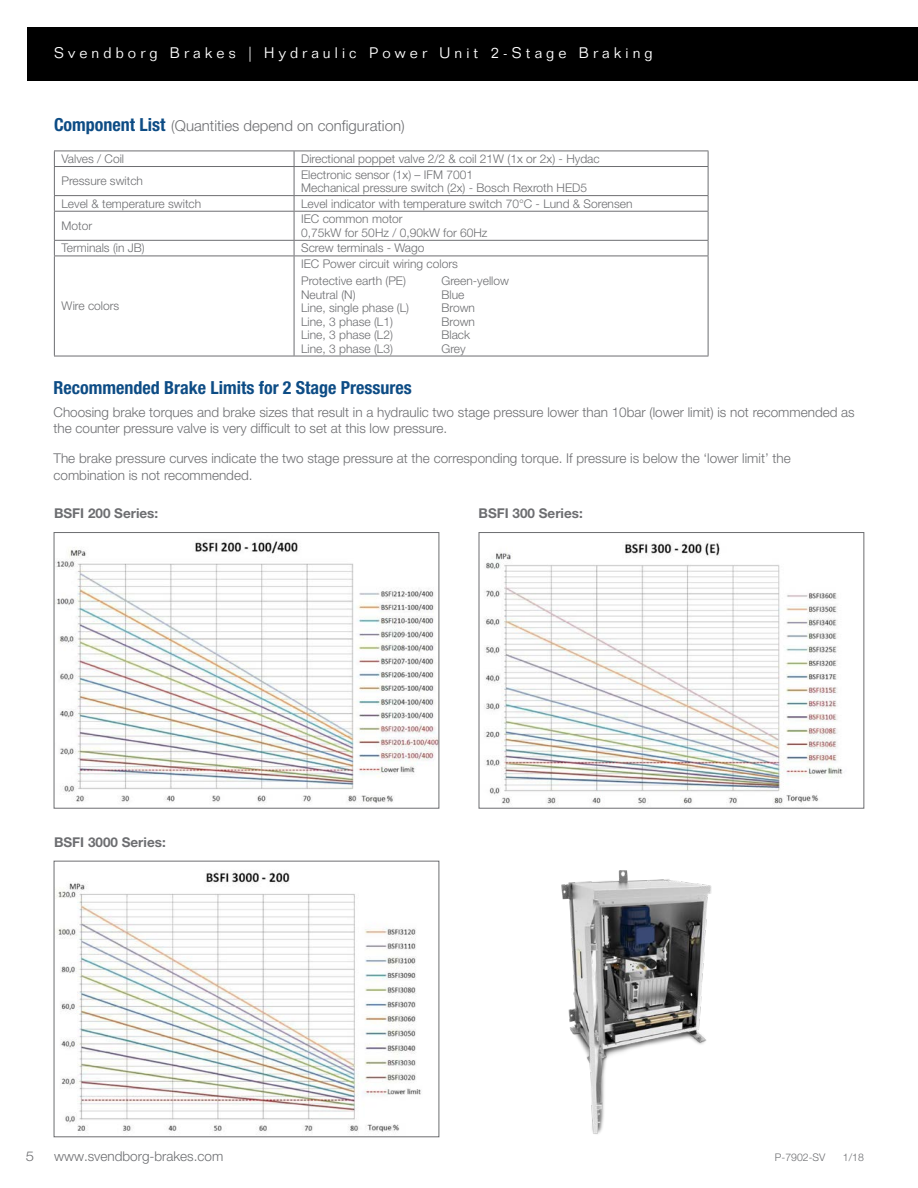
<style>
.page{position:relative;width:918px;height:1188px;background:#fff}
.page>*{position:absolute;margin:0;border:0;box-sizing:border-box;transform-origin:0 0}
.t1{font:700 condensed 18px "Helvetica Neue LT Std";color:#0d4c85}
.t2{font:300 15px "Folio Std";letter-spacing:.275em;color:#fff}
.t3{font:300 15px "Helvetica Neue LT Std";color:#6d6e71}
.t4{font:300 13.5px/16.5px "Helvetica Neue LT Std";color:#6d6e71}
.t5{font:700 13.5px "Helvetica Neue LT Std";color:#6d6e71}
.t6{font:300 13.5px "Helvetica Neue LT Std";color:#6d6e71;scale:1.1 1}
.t7{font:300 12px "Helvetica Neue LT Std";color:#6d6e71}
.t8{font:300 10.5px "Helvetica Neue LT Std";color:#6d6e71}
.s1{font-weight:700;font-stretch:condensed;font-size:18px;color:#0d4c85}
</style>
<div class="page">
<div style="left:27px;top:27px;width:891px;height:53px;background:#000"></div>
<hr style="left:54px;top:151px;width:240px;height:1px;background:#6d6e71">
<hr style="left:294px;top:151px;width:414px;height:1px;background:#6d6e71">
<hr style="left:54px;top:166px;width:240px;height:1px;background:#6d6e71">
<hr style="left:294px;top:166px;width:414px;height:1px;background:#6d6e71">
<hr style="left:54px;top:195px;width:240px;height:1px;background:#6d6e71">
<hr style="left:294px;top:195px;width:414px;height:1px;background:#6d6e71">
<hr style="left:54px;top:211px;width:240px;height:1px;background:#6d6e71">
<hr style="left:294px;top:211px;width:414px;height:1px;background:#6d6e71">
<hr style="left:54px;top:240px;width:240px;height:1px;background:#6d6e71">
<svg style="left:54px;top:151px;width:1px;height:105px"></svg>
<hr style="left:294px;top:240px;width:414px;height:1px;background:#6d6e71">
<svg style="left:294px;top:151px;width:1px;height:105px"></svg>
<svg style="left:708px;top:151px;width:1px;height:105px"></svg>
<hr style="left:54px;top:256px;width:240px;height:1px;background:#6d6e71">
<hr style="left:54px;top:256px;width:1px;height:100px;background:#6d6e71">
<hr style="left:294px;top:256px;width:414px;height:1px;background:#6d6e71">
<hr style="left:294px;top:256px;width:1px;height:100px;background:#6d6e71">
<hr style="left:708px;top:256px;width:1px;height:100px;background:#6d6e71">
<hr style="left:54px;top:356px;width:240px;height:1px;background:#6d6e71">
<hr style="left:294px;top:356px;width:414px;height:1px;background:#6d6e71">
<img style="left:56px;top:541px;width:381px;height:262px">
<div style="left:54px;top:532px;width:385px;height:277px;border:1px solid #6d6e71"></div>
<img style="left:56px;top:870px;width:365px;height:262px">
<div style="left:54px;top:861px;width:385px;height:276px;border:1px solid #6d6e71"></div>
<img style="left:484px;top:542px;width:359px;height:263px">
<div style="left:479px;top:532px;width:385px;height:277px;border:1px solid #6d6e71"></div>
<img style="left:561px;top:870px;width:151px;height:264px">
<p class="t2" style="left:54px;top:44px;width:600px">Svendborg Brakes | Hydraulic Power Unit 2-Stage Braking</p>
<p class="t3" style="left:54px;top:116px;width:352px"><span class="s1">Component List</span> (Quantities depend on configuration)</p>
<p class="t7" style="left:62px;top:151px;width:64px">Valves / Coil</p>
<p class="t7" style="left:301px;top:151px;width:300px">Directional poppet valve 2/2 &amp; coil 21W (1x or 2x) - Hydac</p>
<p class="t7" style="left:62px;top:174px;width:83px">Pressure switch</p>
<p class="t7" style="left:301px;top:167px;width:173px">Electronic sensor (1x) – IFM 7001</p>
<p class="t7" style="left:301px;top:180px;width:287px">Mechanical pressure switch (2x) - Bosch Rexroth HED5</p>
<p class="t7" style="left:62px;top:196px;width:141px">Level &amp; temperature switch</p>
<p class="t7" style="left:301px;top:196px;width:333px">Level indicator with temperature switch 70°C - Lund &amp; Sorensen</p>
<p class="t7" style="left:62px;top:218px;width:32px">Motor</p>
<p class="t7" style="left:301px;top:212px;width:103px">IEC common motor</p>
<p class="t7" style="left:301px;top:225px;width:188px">0,75kW for 50Hz / 0,90kW for 60Hz</p>
<p class="t7" style="left:62px;top:241px;width:85px">Terminals (in JB)</p>
<p class="t7" style="left:301px;top:241px;width:125px">Screw terminals - Wago</p>
<p class="t7" style="left:301px;top:256px;width:158px">IEC Power circuit wiring colors</p>
<p class="t7" style="left:301px;top:273px;width:106px">Protective earth (PE)</p>
<p class="t7" style="left:441px;top:273px;width:69px">Green-yellow</p>
<p class="t7" style="left:301px;top:287px;width:56px">Neutral (N)</p>
<p class="t7" style="left:441px;top:287px;width:24px">Blue</p>
<p class="t7" style="left:301px;top:300px;width:110px">Line, single phase (L)</p>
<p class="t7" style="left:441px;top:300px;width:35px">Brown</p>
<p class="t7" style="left:301px;top:314px;width:93px">Line, 3 phase (L1)</p>
<p class="t7" style="left:441px;top:314px;width:35px">Brown</p>
<p class="t7" style="left:301px;top:327px;width:93px">Line, 3 phase (L2)</p>
<p class="t7" style="left:441px;top:327px;width:30px">Black</p>
<p class="t7" style="left:301px;top:341px;width:93px">Line, 3 phase (L3)</p>
<p class="t7" style="left:441px;top:341px;width:26px">Grey</p>
<p class="t1" style="left:54px;top:376px;width:360px">Recommended Brake Limits for 2 Stage Pressures</p>
<p class="t4" style="left:54px;top:403px;width:803px">Choosing brake torques and brake sizes that result in a hydraulic two stage pressure lower than 10bar (lower limit) is not recommended as the counter pressure valve is very difficult to set at this low pressure.</p>
<p class="t4" style="left:54px;top:450px;width:739px">The brake pressure curves indicate the two stage pressure at the corresponding torque. If pressure is below the ‘lower limit’ the combination is not recommended.</p>
<p class="t5" style="left:54px;top:505px;width:106px">BSFI 200 Series:</p>
<p class="t7" style="left:62px;top:299px;width:59px">Wire colors</p>
<p class="t5" style="left:479px;top:505px;width:106px">BSFI 300 Series:</p>
<p class="t5" style="left:54px;top:834px;width:113px">BSFI 3000 Series:</p>
<p class="t6" style="left:26px;top:1148px;width:9px">5</p>
<p class="t4" style="left:54px;top:1148px;width:171px">www.svendborg-brakes.com</p>
<p class="t8" style="left:775px;top:1151px;width:52px">P-7902-SV</p>
<p class="t8" style="left:843px;top:1151px;width:23px">1/18</p>
</div>
